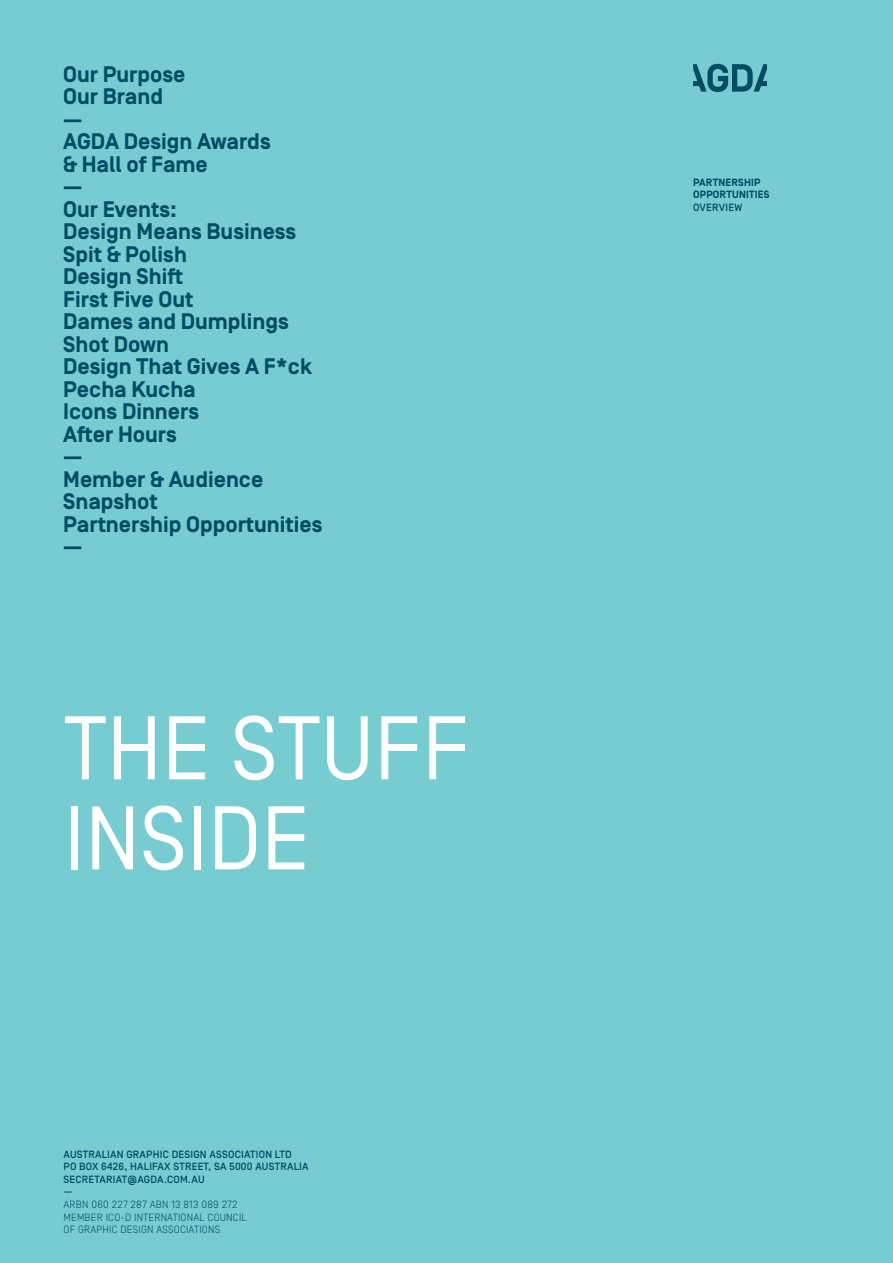
<style>
.page{position:relative;width:893px;height:1263px;background:#77ccd1}
.page>*{position:absolute;margin:0;border:0;box-sizing:border-box;transform-origin:0 0}
.PAGE_TITLE{font:90px "Simplon Norm";color:#fff}
.BODY{font:700 22.5px/22.5px "Simplon Norm";color:#004b64}
.t1{font:500 10.5px/12.6px "Simplon Norm";letter-spacing:.02em;color:#004b64}
.t2{font:300 10.5px/12.6px "Simplon Norm";letter-spacing:.02em;color:#004b64}
.t3{font:700 10.5px/12.6px "Simplon Norm";letter-spacing:.02em;color:#004b64}
</style>
<div class="page">
<svg style="left:693px;top:64px;width:74px;height:28px"></svg>
<p class="BODY" style="left:63px;top:64px;width:124px">Our Purpose</p>
<p class="BODY" style="left:63px;top:87px;width:101px">Our Brand</p>
<p class="BODY" style="left:63px;top:109px;width:21px">—</p>
<p class="BODY" style="left:63px;top:132px;width:209px">AGDA Design Awards</p>
<p class="BODY" style="left:63px;top:154px;width:146px">&amp; Hall of Fame</p>
<p class="BODY" style="left:63px;top:177px;width:21px">—</p>
<p class="BODY" style="left:63px;top:199px;width:115px">Our Events:</p>
<p class="BODY" style="left:63px;top:222px;width:235px">Design Means Business</p>
<p class="BODY" style="left:63px;top:244px;width:125px">Spit &amp; Polish<br>Design Shift</p>
<p class="BODY" style="left:63px;top:289px;width:132px">First Five Out</p>
<p class="BODY" style="left:63px;top:312px;width:227px">Dames and Dumplings</p>
<p class="BODY" style="left:63px;top:334px;width:107px">Shot Down</p>
<p class="BODY" style="left:63px;top:357px;width:250px">Design That Gives A F*ck</p>
<p class="BODY" style="left:63px;top:379px;width:134px">Pecha Kucha</p>
<p class="BODY" style="left:63px;top:402px;width:137px">Icons Dinners</p>
<p class="BODY" style="left:63px;top:424px;width:115px">After Hours</p>
<p class="BODY" style="left:63px;top:447px;width:21px">—</p>
<p class="BODY" style="left:63px;top:469px;width:202px">Member &amp; Audience<br>Snapshot</p>
<p class="BODY" style="left:63px;top:514px;width:261px">Partnership Opportunities</p>
<p class="BODY" style="left:63px;top:537px;width:21px">—</p>
<p class="PAGE_TITLE" style="left:64px;top:701px;width:408px">THE STUFF</p>
<p class="PAGE_TITLE" style="left:64px;top:791px;width:248px">INSIDE</p>
<p class="t1" style="left:64px;top:1148px;width:246px">AUSTRALIAN GRAPHIC DESIGN ASSOCIATION LTD<br>PO BOX 6426, HALIFAX STREET, SA 5000 AUSTRALIA<br>SECRETARIAT@AGDA.COM.AU<br>—</p>
<p class="t2" style="left:64px;top:1198px;width:185px">ARBN 060 227 287 ABN 13 813 089 272<br>MEMBER ICO-D INTERNATIONAL COUNCIL<br>OF GRAPHIC DESIGN ASSOCIATIONS</p>
<p class="t3" style="left:693px;top:176px;width:78px">PARTNERSHIP<br>OPPORTUNITIES</p>
<p class="t1" style="left:693px;top:202px;width:51px">OVERVIEW</p>
</div>
